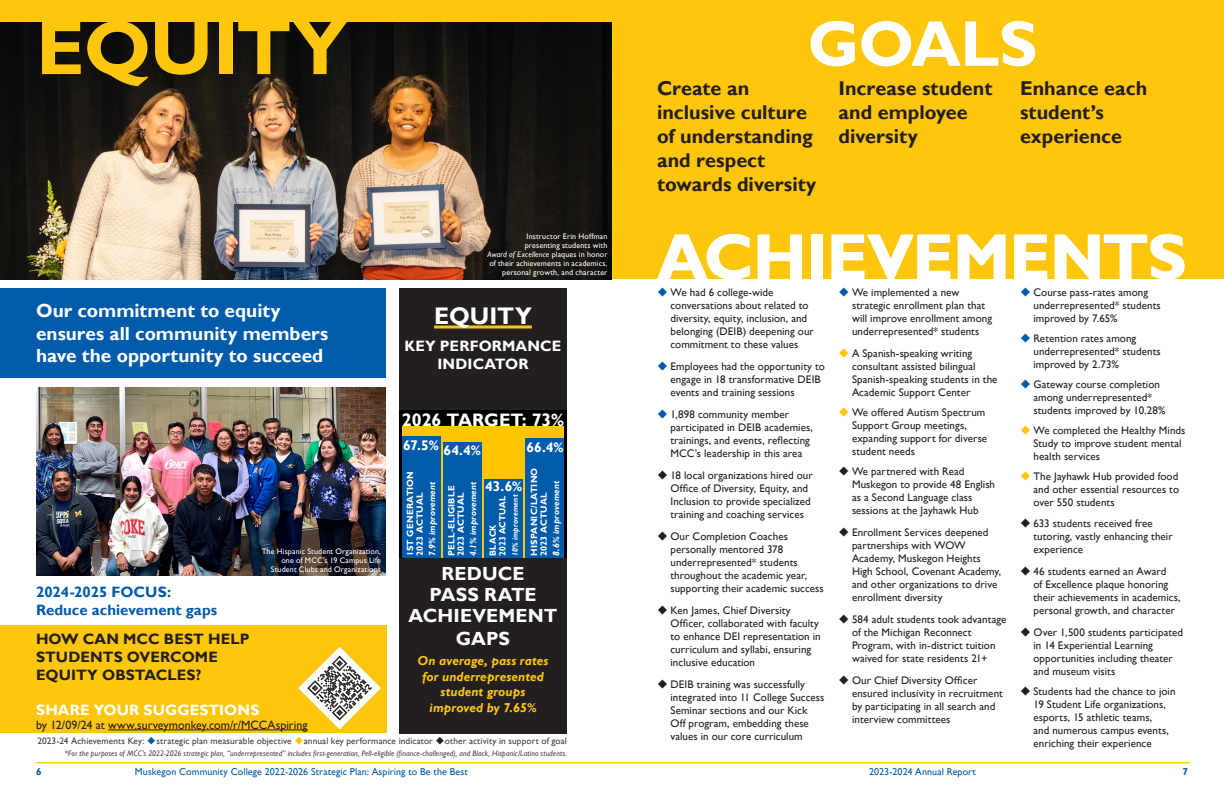
<style>
.page{position:relative;width:1224px;height:792px;background:#fff}
.page>*{position:absolute;margin:0;border:0;box-sizing:border-box;transform-origin:0 0}
.t1{font:700 77px "Gill Sans";letter-spacing:-.015em;color:#fec60d}
.t2{font:700 65px "Gill Sans";letter-spacing:-.01em;color:#fff}
.t3{font:700 24px "Gill Sans";color:#fff}
.t4{font:700 20px/24px "Gill Sans";color:#231f20}
.t5{font:700 19px/21px "Gill Sans";color:#fff;text-align:center}
.t6{font:700 18px "Gill Sans";letter-spacing:-.005em;color:#fff}
.t7{font:700 15px/18px "Gill Sans";letter-spacing:.005em;color:#231f20}
.t8{font:700 15px/18px "Gill Sans";letter-spacing:.005em;color:#fff;text-align:center}
.t9{font:700 15px "Gill Sans";color:#005baa}
.t10{font:700 14px "Gill Sans";letter-spacing:-.005em;color:#fff}
.t11{font:italic 700 13px/15.6px "Gill Sans";letter-spacing:.005em;color:#fec60d;text-align:center}
.t12{font:12px "Gill Sans";color:#231f20}
.t13{font:11px/13px "Gill Sans";letter-spacing:.005em;color:#231f20}
.t14{font:10px "Gill Sans";letter-spacing:.01em;color:#005baa}
.t15{font:700 10px "Gill Sans";color:#005baa}
.t16{font:9.3px "Gill Sans";letter-spacing:.01em;color:#3e3e3f}
.t17{font:700 9px "Gill Sans";letter-spacing:.015em;color:#fff}
.t18{font:italic 700 9px "Gill Sans";letter-spacing:.015em;color:#fff}
.t19{font:700 9px "Gill Sans";letter-spacing:.015em;color:#fff;scale:.95 1}
.t20{font:8px/9px "Gill Sans";letter-spacing:.02em;color:#fff;text-align:right}
.t21{font:italic 8px "Gill Sans";letter-spacing:.015em;color:#3e3e3f;scale:.95 1}
.t22{font:italic 700 8px "Gill Sans";letter-spacing:.02em;color:#fff;scale:.95 1}
.s1{font-style:italic}
.s2{font-size:8.5px;color:#231f20}
</style>
<div class="page">
<div style="left:399px;top:288px;width:168px;height:446px;background:#231f20"></div>
<div style="left:0;top:288px;width:386px;height:90px;background:#005baa"></div>
<hr style="left:36px;top:762px;width:1152px;height:1px;background:#ffc500">
<div style="left:0;top:0;width:1224px;height:279px;background:#fec60d"></div>
<div style="left:0;top:626px;width:386px;height:108px;background:#fec60d"></div>
<hr style="left:108px;top:730px;width:199px;height:1px;background:#231f20">
<svg style="left:298px;top:647px;width:83px;height:82px"></svg>
<img style="left:36px;top:387px;width:350px;height:189px">
<img style="left:0;top:22px;width:612px;height:257px">
<div style="left:399px;top:411px;width:168px;height:147px;background:#000"></div>
<div style="left:402px;top:426px;width:162px;height:131px;background:#ffc600"></div>
<div style="left:402px;top:436px;width:38px;height:121px;background:#005baa"></div>
<div style="left:443px;top:442px;width:39px;height:115px;background:#005baa"></div>
<div style="left:485px;top:479px;width:38px;height:78px;background:#005baa"></div>
<div style="left:526px;top:438px;width:38px;height:119px;background:#005baa"></div>
<hr style="left:39px;top:762px;width:1152px;height:1px;background:#ffc500">
<hr style="left:434px;top:326px;width:98px;height:2px;background:#fec60d">
<p class="t1" style="left:36px;top:2px;width:313px">EQUITY</p>
<p class="t20" style="left:488px;top:231px;width:122px">Instructor Erin Hoffman<br>presenting students with<br><span class="s1">Award of Excellence</span> plaques in honor of their achievements in academics, personal growth, and character</p>
<p class="t5" style="left:36px;top:299px;width:294px;line-height:22.8px;text-align:left">Our commitment to equity ensures all community members have the opportunity to succeed</p>
<p class="t3" style="left:434px;top:301px;width:99px">EQUITY</p>
<p class="t8" style="left:405px;top:337px;width:158px">KEY PERFORMANCE<br>INDICATOR</p>
<p class="t6" style="left:402px;top:409px;width:164px">2026 TARGET: 73%</p>
<p class="t9" style="left:36px;top:583px;width:137px">2024-2025 FOCUS:</p>
<p class="t9" style="left:36px;top:601px;width:183px">Reduce achievement gaps</p>
<p class="t7" style="left:36px;top:630px;width:215px">HOW CAN MCC BEST HELP<br>STUDENTS OVERCOME<br>EQUITY OBSTACLES?</p>
<p class="t20" style="left:262px;top:546px;width:121px">The Hispanic Student Organization, one of MCC’s 19 Campus Life<br>Student Clubs and Organizations</p>
<h3 class="t8" style="left:36px;top:701px;width:225px">SHARE YOUR SUGGESTIONS</h3>
<p class="t12" style="left:36px;top:718px;width:273px">by 12/09/24 at www.surveymonkey.com/r/MCCAspiring</p>
<p class="t10" style="left:403px;top:436px;width:37px">67.5%</p>
<p class="t10" style="left:444px;top:442px;width:39px">64.4%</p>
<p class="t10" style="left:527px;top:439px;width:39px">66.4%</p>
<p class="t17" style="left:405px;top:556px;width:86px;rotate:-90deg">1ST GENERATION</p>
<p class="t17" style="left:414px;top:556px;width:65px;rotate:-90deg">2023 ACTUAL</p>
<p class="t18" style="left:427px;top:556px;width:76px;rotate:-90deg">7.9% improvement</p>
<p class="t10" style="left:485px;top:477px;width:38px">43.6%</p>
<p class="t17" style="left:446px;top:556px;width:72px;rotate:-90deg">PELL-ELIGIBLE</p>
<p class="t17" style="left:455px;top:556px;width:65px;rotate:-90deg">2023 ACTUAL</p>
<p class="t18" style="left:468px;top:556px;width:76px;rotate:-90deg">4.1% improvement</p>
<p class="t19" style="left:497px;top:556px;width:65px;rotate:-90deg">2023 ACTUAL</p>
<p class="t22" style="left:510px;top:556px;width:66px;rotate:-90deg">10% improvement</p>
<p class="t19" style="left:487px;top:556px;width:35px;rotate:-90deg">BLACK</p>
<p class="t17" style="left:529px;top:556px;width:90px;rotate:-90deg">HISPANIC/LATINO</p>
<p class="t17" style="left:538px;top:556px;width:65px;rotate:-90deg">2023 ACTUAL</p>
<p class="t18" style="left:551px;top:556px;width:77px;rotate:-90deg">8.6% improvement</p>
<p class="t5" style="left:408px;top:564px;width:151px">REDUCE<br>PASS RATE<br>ACHIEVEMENT</p>
<p class="t5" style="left:456px;top:629px;width:56px">GAPS</p>
<p class="t11" style="left:418px;top:653px;width:132px">On average, pass rates for underrepresented student groups improved by 7.65%</p>
<p class="t16" style="left:37px;top:735px;width:109px">2023-24 Achievements Key:</p>
<p class="t16" style="left:156px;top:735px;width:137px">strategic plan measurable objective</p>
<p class="t16" style="left:304px;top:735px;width:131px">annual key performance indicator</p>
<p class="t16" style="left:445px;top:735px;width:124px">other activity in support of goal</p>
<p class="t21" style="left:65px;top:749px;width:530px">*For the purposes of MCC’s 2022-2026 strategic plan, “underrepresented” includes first-generation, Pell-eligible (finance-challenged), and Black, Hispanic/Latino students<span class="s2">.</span></p>
<h2 class="t2" style="left:808px;top:5px;width:231px">GOALS</h2>
<p class="t4" style="left:657px;top:77px;width:161px">Create an inclusive culture of understanding and respect towards diversity</p>
<p class="t2" style="left:657px;top:218px;width:530px">ACHIEVEMENTS</p>
<p class="t4" style="left:838px;top:77px;width:155px">Increase student and employee diversity</p>
<p class="t4" style="left:1020px;top:77px;width:129px">Enhance each student’s experience</p>
<p class="t13" style="left:670px;top:286px;width:145px">We had 6 college-wide conversations about related to diversity, equity, inclusion, and belonging (DEIB) deepening our commitment to these values</p>
<p class="t13" style="left:670px;top:360px;width:156px">Employees had the opportunity to engage in 18 transformative DEIB events and training sessions</p>
<p class="t13" style="left:670px;top:408px;width:144px">1,898 community member participated in DEIB academies, trainings, and events, reflecting<br>MCC’s leadership in this area</p>
<p class="t13" style="left:670px;top:469px;width:144px">18 local organizations hired our Office of Diversity, Equity, and Inclusion to provide specialized training and coaching services</p>
<p class="t13" style="left:670px;top:530px;width:155px">Our Completion Coaches personally mentored 378 underrepresented* students throughout the academic year, supporting their academic success</p>
<p class="t13" style="left:670px;top:604px;width:152px">Ken James, Chief Diversity<br>Officer, collaborated with faculty to enhance DEI representation in curriculum and syllabi, ensuring inclusive education</p>
<p class="t13" style="left:670px;top:678px;width:156px">DEIB training was successfully integrated into 11 College Success<br>Seminar sections and our Kick<br>Off program, embedding these values in our core curriculum</p>
<p class="t13" style="left:852px;top:286px;width:142px">We implemented a new strategic enrollment plan that will improve enrollment among underrepresented* students</p>
<p class="t13" style="left:852px;top:347px;width:147px">A Spanish-speaking writing consultant assisted bilingual<br>Spanish-speaking students in the<br>Academic Support Center</p>
<p class="t13" style="left:852px;top:406px;width:137px">We offered Autism Spectrum<br>Support Group meetings, expanding support for diverse student needs</p>
<p class="t13" style="left:852px;top:465px;width:145px">We partnered with Read<br>Muskegon to provide 48 English as a Second Language class sessions at the Jayhawk Hub</p>
<p class="t13" style="left:852px;top:526px;width:151px">Enrollment Services deepened partnerships with WOW<br>Academy, Muskegon Heights<br>High School, Covenant Academy, and other organizations to drive enrollment diversity</p>
<p class="t13" style="left:852px;top:613px;width:156px">584 adult students took advantage of the Michigan Reconnect<br>Program, with in-district tuition waived for state residents 21+</p>
<p class="t13" style="left:852px;top:674px;width:152px">Our Chief Diversity Officer ensured inclusivity in recruitment by participating in all search and interview committees</p>
<p class="t13" style="left:1034px;top:286px;width:129px">Course pass-rates among underrepresented* students improved by 7.65%</p>
<p class="t13" style="left:1034px;top:332px;width:129px">Retention rates among underrepresented* students improved by 2.73%</p>
<p class="t13" style="left:1034px;top:378px;width:134px">Gateway course completion among underrepresented* students improved by 10.28%</p>
<p class="t13" style="left:1034px;top:424px;width:154px">We completed the Healthy Minds<br>Study to improve student mental health services</p>
<p class="t13" style="left:1034px;top:470px;width:147px;text-align:justify">The Jayhawk Hub provided food and other essential resources to over 550 students</p>
<p class="t13" style="left:1034px;top:517px;width:141px">633 students received free tutoring, vastly enhancing their experience</p>
<p class="t13" style="left:1034px;top:565px;width:149px">46 students earned an Award<br>of Excellence plaque honoring their achievements in academics, personal growth, and character</p>
<p class="t13" style="left:1034px;top:626px;width:151px">Over 1,500 students participated in 14 Experiential Learning opportunities including theater and museum visits</p>
<p class="t13" style="left:1034px;top:685px;width:144px">Students had the chance to join<br>19 Student Life organizations, esports, 15 athletic teams,<br>and numerous campus events, enriching their experience</p>
<p class="t15" style="left:36px;top:765px;width:7px">6</p>
<p class="t14" style="left:135px;top:766px;width:334px">Muskegon Community College 2022-2026 Strategic Plan: Aspiring to Be the Best</p>
<p class="t14" style="left:869px;top:766px;width:108px">2023-2024 Annual Report</p>
<p class="t15" style="left:1182px;top:765px;width:7px">7</p>
</div>
